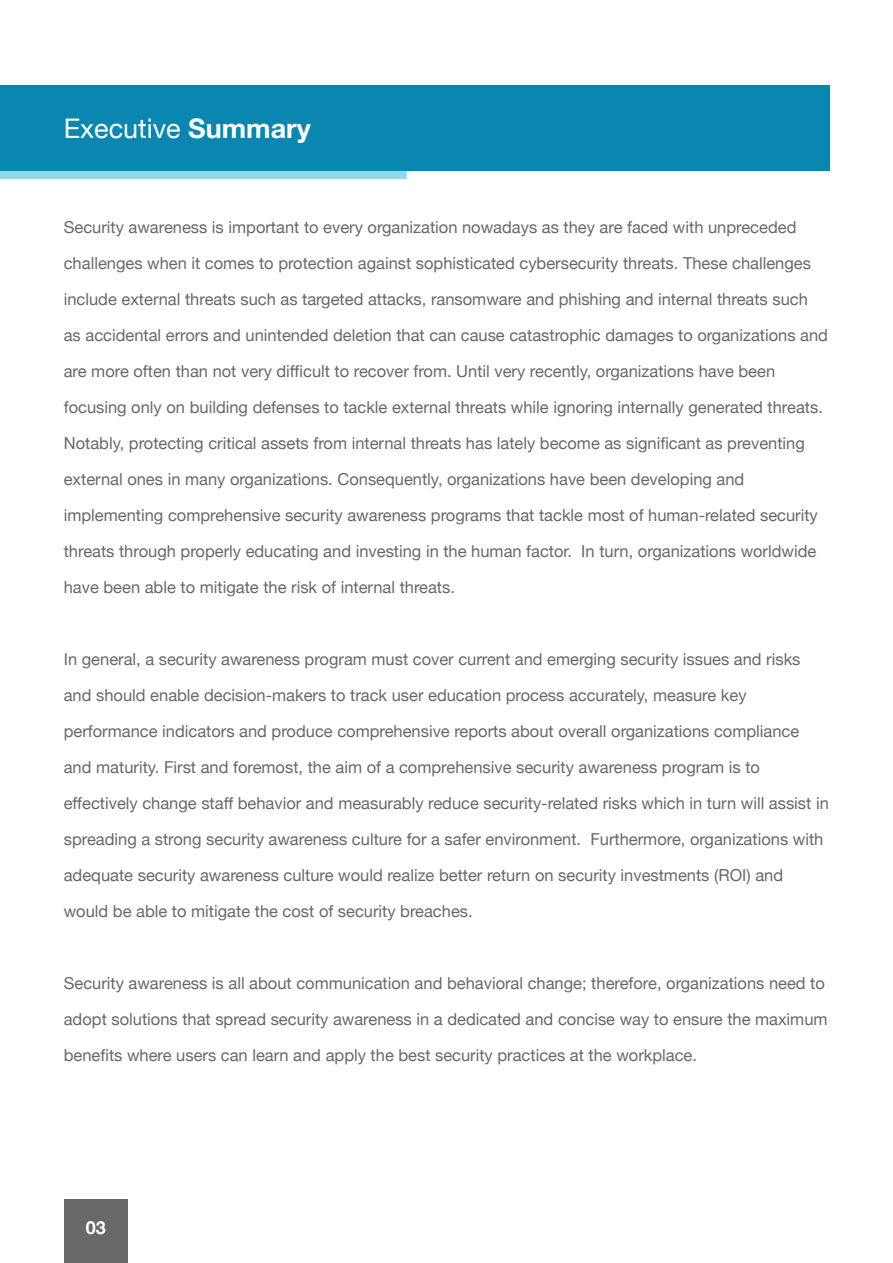
<style>
.page{position:relative;width:893px;height:1263px;background:#fff}
.page>*{position:absolute;margin:0;border:0;box-sizing:border-box;transform-origin:0 0}
.t1{font:27px "Helvetica Neue";color:#fff}
.t2{font:700 18px "Helvetica Neue";color:#fff}
.t3{font:16.5px/36px "Helvetica Neue";color:#686868}
.s1{font-weight:700}
</style>
<div class="page">
<svg style="left:0;top:170px;width:407px;height:9px;background:#84cee6"></svg>
<div style="left:0;top:85px;width:829px;height:85px;background:#0987b0"></div>
<div style="left:64px;top:1199px;width:64px;height:64px;background:#686868"></div>
<h1 class="t1" style="left:64px;top:109px;width:248px">Executive <span class="s1">Summary</span></h1>
<p class="t3" style="left:64px;top:210px;width:766px">Security awareness is important to every organization nowadays as they are faced with unpreceded challenges when it comes to protection against sophisticated cybersecurity threats. These challenges include external threats such as targeted attacks, ransomware and phishing and internal threats such as accidental errors and unintended deletion that can cause catastrophic damages to organizations and are more often than not very difficult to recover from. Until very recently, organizations have been focusing only on building defenses to tackle external threats while ignoring internally generated threats.<br>Notably, protecting critical assets from internal threats has lately become as significant as preventing external ones in many organizations. Consequently, organizations have been developing and implementing comprehensive security awareness programs that tackle most of human-related security threats through properly educating and investing in the human factor. In turn, organizations worldwide have been able to mitigate the risk of internal threats.</p>
<p class="t3" style="left:64px;top:642px;width:766px">In general, a security awareness program must cover current and emerging security issues and risks and should enable decision-makers to track user education process accurately, measure key performance indicators and produce comprehensive reports about overall organizations compliance and maturity. First and foremost, the aim of a comprehensive security awareness program is to effectively change staff behavior and measurably reduce security-related risks which in turn will assist in spreading a strong security awareness culture for a safer environment. Furthermore, organizations with adequate security awareness culture would realize better return on security investments (ROI) and would be able to mitigate the cost of security breaches.</p>
<p class="t3" style="left:64px;top:966px;width:765px">Security awareness is all about communication and behavioral change; therefore, organizations need to adopt solutions that spread security awareness in a dedicated and concise way to ensure the maximum benefits where users can learn and apply the best security practices at the workplace.</p>
<p class="t2" style="left:86px;top:1214px;width:22px">03</p>
</div>
